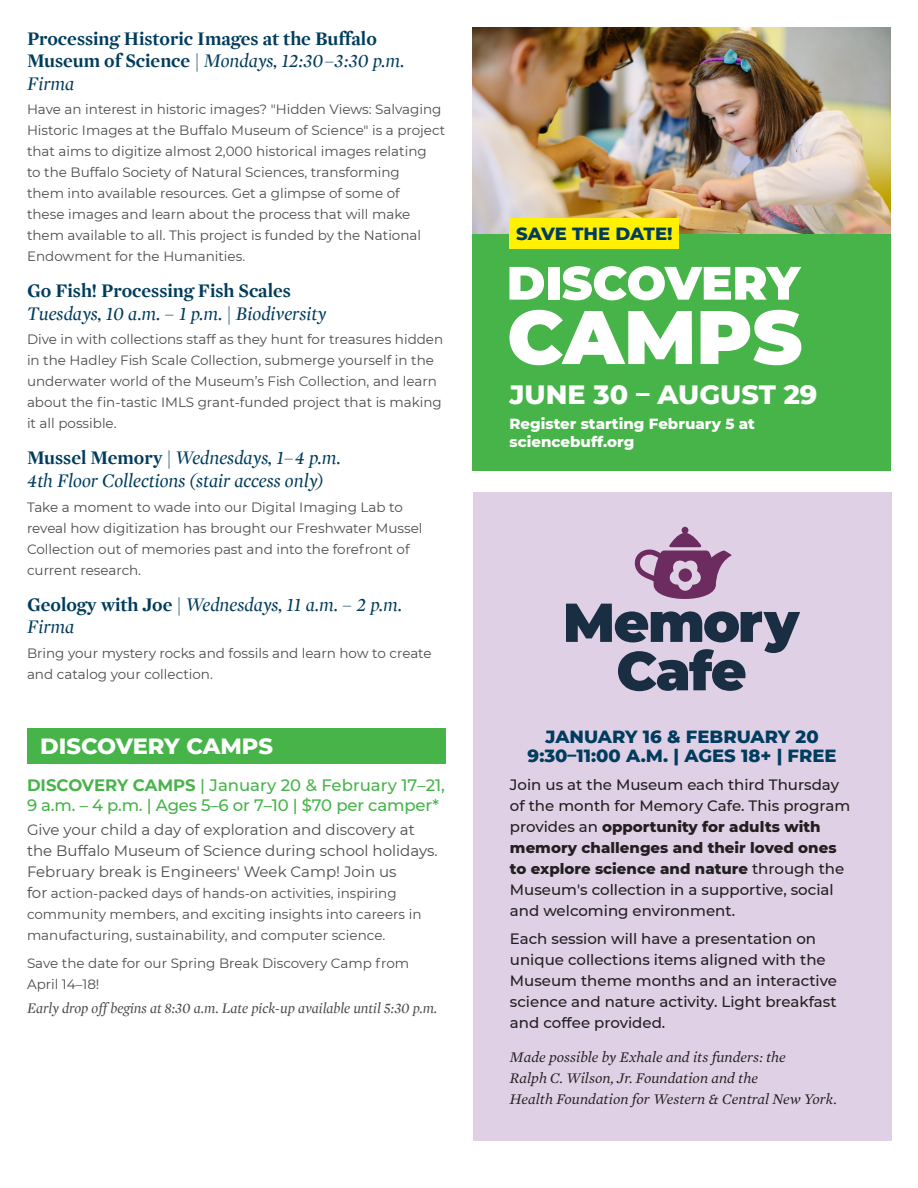
<style>
.page{position:relative;width:918px;height:1188px;background:#fff}
.page>*{position:absolute;margin:0;border:0;box-sizing:border-box;transform-origin:0 0}
.subhead{font:800 27px "Montserrat";color:#fff}
.t1{font:800 22.5px "Montserrat";color:#fff}
.collections_subheader{font:italic 19.5px/22.5px "Mercury Display";color:#003c5d}
.collections_subheader-2{font:700 19.5px/22.5px "Mercury Display";color:#003c5d}
.subhead-2{font:800 18px "Montserrat";color:#003c5d}
.kids_program_header{font:500 16.5px/19.5px "Montserrat";letter-spacing:-.005em;color:#47b44a}
.t2{font:500 15px/21px "Montserrat";color:#231f20}
.t3{font:15px/21px "Montserrat";color:#4b4c4d}
.disclaimer{font:italic 15px/21px "Mercury Text G1";color:#231f20}
.disclaimer-2{font:italic 15px "Mercury Display";color:#4b4c4d}
.t4{font:800 15px/18px "Montserrat";color:#fff}
.t5{font:13.5px/21px "Montserrat";color:#4b4c4d}
.s1{font-weight:400;font-style:italic}
.s2{font-weight:700;font-style:normal}
.s3{font-weight:700}
.s4{font-size:15px}
.s5{font-weight:800}
</style>
<div class="page">
<div style="left:27px;top:729px;width:419px;height:35px;background:#47b44a"></div>
<div style="left:472px;top:233px;width:419px;height:238px;background:#47b44a"></div>
<div style="left:473px;top:492px;width:418px;height:649px;background:#e0d0e6"></div>
<img style="left:473px;top:27px;width:418px;height:206px">
<div style="left:509px;top:218px;width:170px;height:31px;background:#fff101"></div>
<svg style="left:509px;top:267px;width:35px;height:33px"></svg>
<div style="left:548px;top:267px;width:11px;height:33px;background:#fff"></div>
<svg style="left:562px;top:266px;width:239px;height:34px"></svg>
<svg style="left:509px;top:310px;width:183px;height:55px"></svg>
<svg style="left:701px;top:310px;width:100px;height:55px"></svg>
<svg style="left:566px;top:527px;width:234px;height:164px"></svg>
<div style="left:679px;top:568px;width:13px;height:14px;background:#6d2c5f;border-radius:50%"></div>
<p class="collections_subheader-2" style="left:27px;top:27px;width:379px">Processing Historic Images at the Buffalo<br>Museum of Science <span class="s1">| Mondays, 12:30–3:30 p.m.<br>Firma</span></p>
<p class="t5" style="left:27px;top:99px;width:420px">Have an interest in historic images? "Hidden Views: Salvaging Historic Images at the Buffalo Museum of Science" is a project that aims to digitize almost 2,000 historical images relating<br>to the Buffalo Society of Natural Sciences, transforming<br>them into available resources. Get a glimpse of some of<br>these images and learn about the process that will make them available to all. This project is funded by the National Endowment for the Humanities.</p>
<p class="collections_subheader" style="left:27px;top:280px;width:301px"><span class="s2">Go Fish! Processing Fish Scales<br></span>Tuesdays, 10 a.m. – 1 p.m. | Biodiversity</p>
<p class="t5" style="left:27px;top:329px;width:418px">Dive in with collections staff as they hunt for treasures hidden in the Hadley Fish Scale Collection, submerge yourself in the underwater world of the Museum’s Fish Collection, and learn about the fin-tastic IMLS grant-funded project that is making it all possible.</p>
<p class="collections_subheader" style="left:27px;top:447px;width:315px"><span class="s2">Mussel Memory</span> | Wednesdays, 1–4 p.m.<br>4th Floor Collections (stair access only)</p>
<p class="t5" style="left:27px;top:496px;width:397px">Take a moment to wade into our Digital Imaging Lab to reveal how digitization has brought our Freshwater Mussel Collection out of memories past and into the forefront of current research.</p>
<p class="collections_subheader" style="left:27px;top:593px;width:377px"><span class="s2">Geology with Joe</span> | Wednesdays, 11 a.m. – 2 p.m.<br>Firma</p>
<p class="t5" style="left:27px;top:642px;width:406px">Bring your mystery rocks and fossils and learn how to create and catalog your collection.</p>
<p class="t1" style="left:40px;top:730px;width:234px">DISCOVERY CAMPS</p>
<p class="kids_program_header" style="left:27px;top:775px;width:420px"><span class="s3">DISCOVERY CAMPS</span> | January 20 &amp; February 17–21,<br>9 a.m. – 4 p.m. | Ages 5–6 or 7–10 | $70 per camper*</p>
<p class="t3" style="left:27px;top:819px;width:412px">Give your child a day of exploration and discovery at the Buffalo Museum of Science during school holidays.<br>February break is Engineers' Week Camp! Join us</p>
<p class="t5" style="left:27px;top:882px;width:396px"><span class="s4">for</span> action-packed days of hands-on activities, inspiring community members, and exciting insights into careers in manufacturing, sustainability, and computer science.</p>
<p class="t5" style="left:27px;top:952px;width:384px">Save the date for our Spring Break Discovery Camp from<br>April 14–18!</p>
<p class="disclaimer-2" style="left:27px;top:1000px;width:412px">Early drop off begins at 8:30 a.m. Late pick-up available until 5:30 p.m.</p>
<p class="subhead-2" style="left:516px;top:221px;width:158px">SAVE THE DATE!</p>
<p class="subhead" style="left:509px;top:374px;width:309px">JUNE 30 – AUGUST 29</p>
<p class="t4" style="left:509px;top:413px;width:247px">Register starting February 5 at sciencebuff.org</p>
<p class="subhead-2" style="left:546px;top:723px;width:275px">JANUARY 16 &amp; FEBRUARY 20</p>
<p class="subhead-2" style="left:528px;top:743px;width:311px">9:30–11:00 A.M. | AGES 18+ | FREE</p>
<p class="t2" style="left:510px;top:774px;width:342px">Join us at the Museum each third Thursday of the month for Memory Cafe. This program provides an <span class="s5">opportunity for adults with memory challenges and their loved ones to explore science and nature</span> through the Museum's collection in a supportive, social and welcoming environment.</p>
<p class="t2" style="left:510px;top:927px;width:329px">Each session will have a presentation on unique collections items aligned with the Museum theme months and an interactive science and nature activity. Light breakfast and coffee provided.</p>
<p class="disclaimer" style="left:510px;top:1047px;width:328px">Made possible by Exhale and its funders: the<br>Ralph C. Wilson, Jr. Foundation and the<br>Health Foundation for Western &amp; Central New York.</p>
</div>
